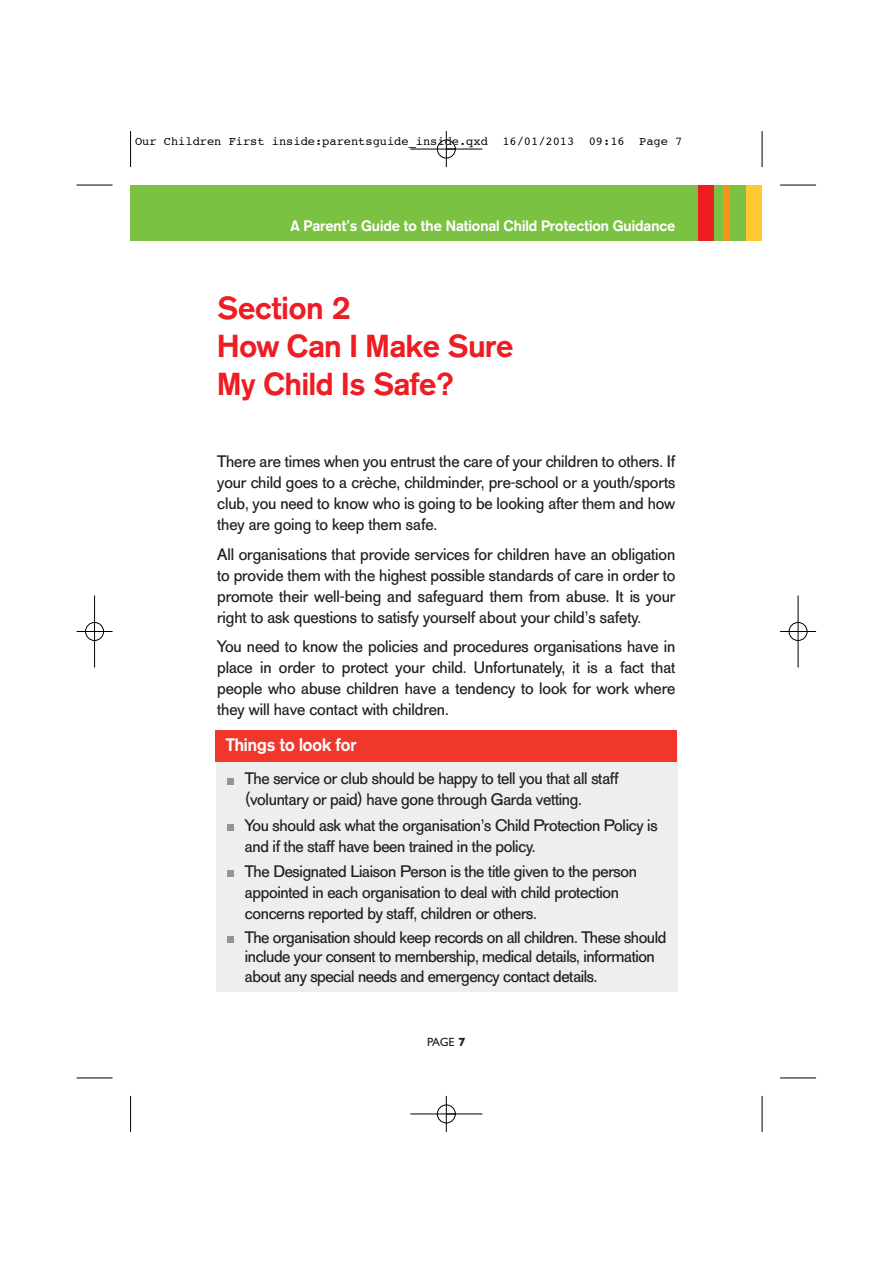
<style>
.page{position:relative;width:893px;height:1263px;background:#fff}
.page>*{position:absolute;margin:0;border:0;box-sizing:border-box;transform-origin:0 0}
.t1{font:500 31.5px/37.8px "AG Old Face";letter-spacing:-.005em;color:#ee1d23}
.t2{font:500 18px "AG Old Face";color:#fff;scale:.95 1}
.t3{font:16.5px/21px "AG Old Face";letter-spacing:-.02em;color:#231f20}
.t4{font:500 15px "AG Old Face";color:#fff}
.t5{font:12px "Courier";color:#000}
.t6{font:12px "Gill Sans";color:#231f20}
.s1{font-weight:700}
</style>
<div class="page">
<div style="left:131px;top:185px;width:631px;height:55px;background:#7bc142"></div>
<div style="left:698px;top:185px;width:15px;height:55px;background:#ee1d23"></div>
<div style="left:723px;top:185px;width:7px;height:55px;background:#f7931d"></div>
<div style="left:746px;top:185px;width:16px;height:55px;background:#fec830"></div>
<div style="left:217px;top:736px;width:461px;height:256px;background:#eeeeef"></div>
<div style="left:216px;top:730px;width:461px;height:32px;background:#ef372b"></div>
<div style="left:227px;top:936px;width:7px;height:7px;background:#939598"></div>
<div style="left:227px;top:870px;width:7px;height:7px;background:#939598"></div>
<div style="left:227px;top:824px;width:7px;height:7px;background:#939598"></div>
<div style="left:227px;top:778px;width:7px;height:6px;background:#939598"></div>
<hr style="left:130px;top:131px;width:1px;height:36px;background:#000">
<hr style="left:77px;top:185px;width:36px;height:1px;background:#000">
<hr style="left:762px;top:131px;width:1px;height:36px;background:#000">
<hr style="left:780px;top:185px;width:36px;height:1px;background:#000">
<hr style="left:130px;top:1096px;width:1px;height:36px;background:#000">
<hr style="left:77px;top:1078px;width:36px;height:1px;background:#000">
<hr style="left:762px;top:1096px;width:1px;height:36px;background:#000">
<hr style="left:780px;top:1078px;width:36px;height:1px;background:#000">
<div style="left:437px;top:140px;width:19px;height:18px;border:1px solid #fff;border-radius:50%"></div>
<div style="left:437px;top:1105px;width:19px;height:18px;border:1px solid #fff;border-radius:50%"></div>
<hr style="left:410px;top:149px;width:72px;height:1px;background:#000">
<hr style="left:410px;top:1114px;width:72px;height:1px;background:#000">
<hr style="left:94px;top:596px;width:1px;height:72px;background:#000">
<hr style="left:798px;top:596px;width:1px;height:72px;background:#000">
<hr style="left:446px;top:131px;width:1px;height:36px;background:#000">
<hr style="left:446px;top:1096px;width:1px;height:36px;background:#000">
<hr style="left:77px;top:631px;width:36px;height:1px;background:#000">
<hr style="left:780px;top:631px;width:36px;height:1px;background:#000">
<div style="left:437px;top:140px;width:18px;height:18px;border:1px solid #000;border-radius:50%"></div>
<div style="left:437px;top:1105px;width:18px;height:18px;border:1px solid #000;border-radius:50%"></div>
<div style="left:85px;top:622px;width:19px;height:19px;border:1px solid #000;border-radius:50%"></div>
<div style="left:789px;top:622px;width:18px;height:19px;border:1px solid #000;border-radius:50%"></div>
<p class="t5" style="left:135px;top:136px;width:549px">Our Children First inside:parentsguide_inside.qxd 16/01/2013 09:16 Page 7</p>
<p class="t4" style="left:290px;top:221px;width:386px">A Parent’s Guide to the National Child Protection Guidance</p>
<h1 class="t1" style="left:217px;top:292px;width:297px">Section 2<br>How Can I Make Sure<br>My Child Is Safe?</h1>
<p class="t3" style="left:217px;top:453px;width:460px;text-align:justify">There are times when you entrust the care of your children to others. If your child goes to a crèche, childminder, pre-school or a youth/sports club, you need to know who is going to be looking after them and how they are going to keep them safe.</p>
<p class="t3" style="left:217px;top:545px;width:460px;text-align:justify">All organisations that provide services for children have an obligation to provide them with the highest possible standards of care in order to promote their well-being and safeguard them from abuse. It is your right to ask questions to satisfy yourself about your child’s safety.</p>
<p class="t3" style="left:217px;top:638px;width:460px;text-align:justify">You need to know the policies and procedures organisations have in place in order to protect your child. Unfortunately, it is a fact that people who abuse children have a tendency to look for work where they will have contact with children.</p>
<p class="t2" style="left:226px;top:738px;width:139px">Things to look for</p>
<p class="t3" style="left:245px;top:770px;width:375px">The service or club should be happy to tell you that all staff (voluntary or paid) have gone through Garda vetting.</p>
<p class="t3" style="left:245px;top:816px;width:414px">You should ask what the organisation’s Child Protection Policy is and if the staff have been trained in the policy.</p>
<p class="t3" style="left:245px;top:863px;width:394px">The Designated Liaison Person is the title given to the person appointed in each organisation to deal with child protection concerns reported by staff, children or others.</p>
<p class="t3" style="left:245px;top:929px;width:423px;line-height:19.5px">The organisation should keep records on all children. These should include your consent to membership, medical details, information about any special needs and emergency contact details.</p>
<p class="t6" style="left:427px;top:1038px;width:40px">PAGE <span class="s1">7</span></p>
</div>
